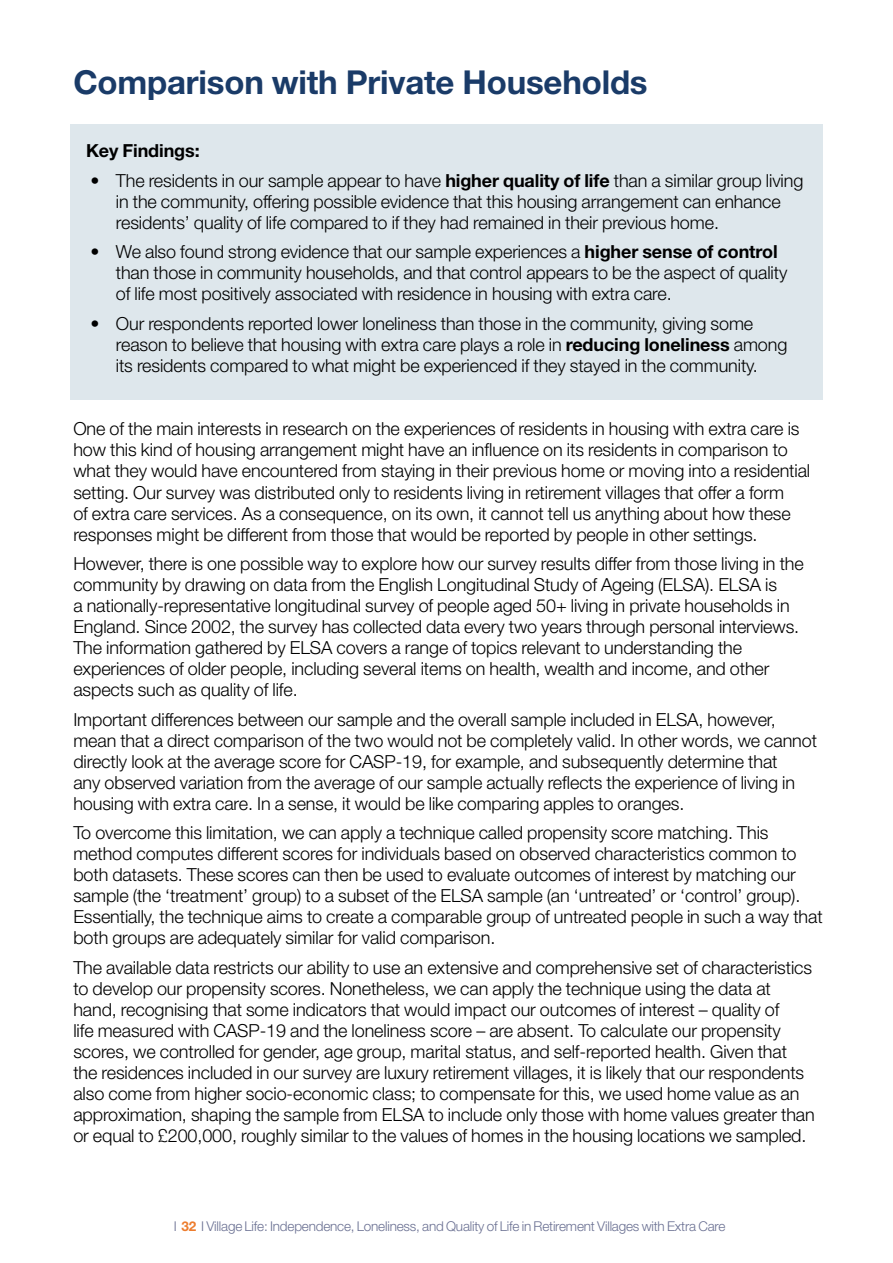
<style>
.page{position:relative;width:893px;height:1263px;background:#fff}
.page>*{position:absolute;margin:0;border:0;box-sizing:border-box;transform-origin:0 0}
.t1{font:700 33px "Helvetica Neue";letter-spacing:-.005em;color:#1a3b68}
.t2{font:300 18px/21px "Helvetica Neue";letter-spacing:-.005em;color:#000}
.t3{font:700 18px "Helvetica Neue";letter-spacing:-.005em;color:#000}
.t4{font:300 13.5px "Helvetica Neue";letter-spacing:-.015em;color:#6a7092}
.s1{font-weight:700}
.s2{font-weight:700;color:#ed7d2e}
</style>
<div class="page">
<div style="left:70px;top:124px;width:753px;height:276px;background:#dee7ec"></div>
<h1 class="t1" style="left:73px;top:62px;width:576px">Comparison with Private Households</h1>
<p class="t3" style="left:86px;top:140px;width:115px">Key Findings:</p>
<p class="t2" style="left:116px;top:170px;width:689px;text-indent:-26px"><span class="s1">•</span> The residents in our sample appear to have <span class="s1">higher quality of life</span> than a similar group living in the community, offering possible evidence that this housing arrangement can enhance residents’ quality of life compared to if they had remained in their previous home.</p>
<p class="t2" style="left:116px;top:241px;width:673px;text-indent:-26px"><span class="s1">•</span> We also found strong evidence that our sample experiences a <span class="s1">higher sense of control </span>than those in community households, and that control appears to be the aspect of quality of life most positively associated with residence in housing with extra care.</p>
<p class="t2" style="left:116px;top:313px;width:673px;text-indent:-26px"><span class="s1">•</span> Our respondents reported lower loneliness than those in the community, giving some reason to believe that housing with extra care plays a role in <span class="s1">reducing loneliness</span> among its residents compared to what might be experienced if they stayed in the community.</p>
<p class="t2" style="left:73px;top:418px;width:738px">One of the main interests in research on the experiences of residents in housing with extra care is how this kind of housing arrangement might have an influence on its residents in comparison to what they would have encountered from staying in their previous home or moving into a residential setting. Our survey was distributed only to residents living in retirement villages that offer a form<br>of extra care services. As a consequence, on its own, it cannot tell us anything about how these responses might be different from those that would be reported by people in other settings.</p>
<p class="t2" style="left:73px;top:553px;width:732px">However, there is one possible way to explore how our survey results differ from those living in the community by drawing on data from the English Longitudinal Study of Ageing (ELSA). ELSA is<br>a nationally-representative longitudinal survey of people aged 50+ living in private households in England. Since 2002, the survey has collected data every two years through personal interviews.<br>The information gathered by ELSA covers a range of topics relevant to understanding the experiences of older people, including several items on health, wealth and income, and other aspects such as quality of life.</p>
<p class="t2" style="left:73px;top:708px;width:745px">Important differences between our sample and the overall sample included in ELSA, however, mean that a direct comparison of the two would not be completely valid. In other words, we cannot directly look at the average score for CASP-19, for example, and subsequently determine that<br>any observed variation from the average of our sample actually reflects the experience of living in housing with extra care. In a sense, it would be like comparing apples to oranges.</p>
<p class="t2" style="left:73px;top:822px;width:751px">To overcome this limitation, we can apply a technique called propensity score matching. This method computes different scores for individuals based on observed characteristics common to both datasets. These scores can then be used to evaluate outcomes of interest by matching our sample (the ‘treatment’ group) to a subset of the ELSA sample (an ‘untreated’ or ‘control’ group).<br>Essentially, the technique aims to create a comparable group of untreated people in such a way that both groups are adequately similar for valid comparison.</p>
<p class="t2" style="left:73px;top:956px;width:743px">The available data restricts our ability to use an extensive and comprehensive set of characteristics to develop our propensity scores. Nonetheless, we can apply the technique using the data at hand, recognising that some indicators that would impact our outcomes of interest – quality of<br>life measured with CASP-19 and the loneliness score – are absent. To calculate our propensity scores, we controlled for gender, age group, marital status, and self-reported health. Given that the residences included in our survey are luxury retirement villages, it is likely that our respondents also come from higher socio-economic class; to compensate for this, we used home value as an approximation, shaping the sample from ELSA to include only those with home values greater than or equal to £200,000, roughly similar to the values of homes in the housing locations we sampled.</p>
<p class="t4" style="left:174px;top:1218px;width:553px">I <span class="s2">32</span> I Village Life: Independence, Loneliness, and Quality of Life in Retirement Villages with Extra Care</p>
</div>
